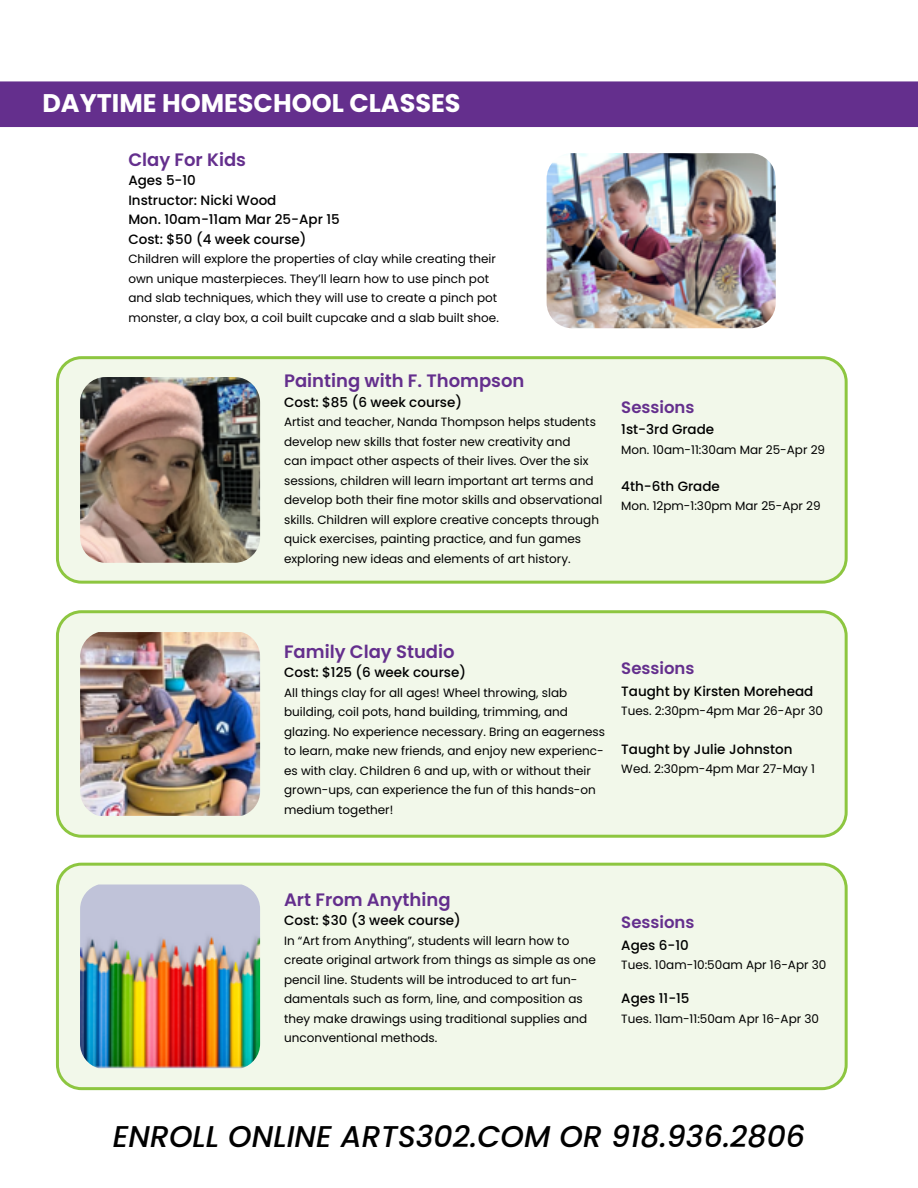
<style>
.page{position:relative;width:918px;height:1188px;background:#fff}
.page>*{position:absolute;margin:0;border:0;box-sizing:border-box;transform-origin:0 0}
.t1{font:italic 500 30px "Poppins";color:#000}
.t2{font:700 25.5px "Poppins";color:#fff}
.t3{font:600 18px "Poppins";color:#642f8d}
.t4{font:600 16.5px "Poppins";color:#642f8d}
.t5{font:500 13.5px/19.5px "Poppins";color:#000}
.t6{font:12px/19.5px "Poppins";color:#000}
</style>
<div class="page">
<div style="left:57px;top:358px;width:789px;height:224px;background:#f2f8ea;border-radius:24px"></div>
<div style="left:56px;top:356px;width:792px;height:228px;border:3px solid #8dc640;border-radius:24px"></div>
<div style="left:0;top:81px;width:918px;height:46px;background:#642f8d"></div>
<img style="left:80px;top:377px;width:180px;height:186px">
<div style="left:57px;top:864px;width:789px;height:225px;background:#f2f8ea;border-radius:24px"></div>
<div style="left:56px;top:863px;width:792px;height:227px;border:3px solid #8dc640;border-radius:24px"></div>
<img style="left:80px;top:885px;width:180px;height:183px">
<div style="left:57px;top:612px;width:789px;height:224px;background:#f2f8ea;border-radius:24px"></div>
<div style="left:56px;top:610px;width:792px;height:228px;border:3px solid #8dc640;border-radius:24px"></div>
<img style="left:80px;top:632px;width:180px;height:184px">
<img style="left:547px;top:153px;width:229px;height:175px">
<h2 class="t2" style="left:42px;top:89px;width:420px">DAYTIME HOMESCHOOL CLASSES</h2>
<h3 class="t3" style="left:128px;top:149px;width:119px">Clay For Kids</h3>
<p class="t5" style="left:128px;top:171px;width:213px">Ages 5-10<br>Instructor: Nicki Wood<br>Mon. 10am-11am Mar 25-Apr 15<br>Cost: $50 (4 week course)</p>
<p class="t6" style="left:128px;top:249px;width:372px">Children will explore the properties of clay while creating their own unique masterpieces. They’ll learn how to use pinch pot and slab techniques, which they will use to create a pinch pot monster, a clay box, a coil built cupcake and a slab built shoe.</p>
<h3 class="t3" style="left:284px;top:370px;width:242px">Painting with F. Thompson</h3>
<p class="t5" style="left:284px;top:392px;width:180px">Cost: $85 (6 week course)</p>
<p class="t6" style="left:284px;top:412px;width:320px">Artist and teacher, Nanda Thompson helps students develop new skills that foster new creativity and<br>can impact other aspects of their lives. Over the six sessions, children will learn important art terms and develop both their fine motor skills and observational skills. Children will explore creative concepts through quick exercises, painting practice, and fun games exploring new ideas and elements of art history.</p>
<p class="t5" style="left:621px;top:420px;width:94px">1st-3rd Grade</p>
<h3 class="t4" style="left:621px;top:397px;width:75px">Sessions</h3>
<p class="t6" style="left:621px;top:440px;width:205px">Mon. 10am-11:30am Mar 25-Apr 29</p>
<p class="t5" style="left:621px;top:476px;width:100px">4th-6th Grade</p>
<p class="t6" style="left:621px;top:496px;width:201px">Mon. 12pm-1:30pm Mar 25-Apr 29</p>
<h3 class="t3" style="left:284px;top:641px;width:172px">Family Clay Studio</h3>
<p class="t5" style="left:284px;top:663px;width:183px">Cost: $125 (6 week course)</p>
<p class="t6" style="left:284px;top:683px;width:323px">All things clay for all ages! Wheel throwing, slab building, coil pots, hand building, trimming, and glazing. No experience necessary. Bring an eagerness to learn, make new friends, and enjoy new experienc&shy;es with clay. Children 6 and up, with or without their grown-ups, can experience the fun of this hands-on medium together!</p>
<p class="t5" style="left:621px;top:681px;width:194px">Taught by Kirsten Morehead</p>
<h3 class="t4" style="left:621px;top:659px;width:75px">Sessions</h3>
<p class="t6" style="left:621px;top:701px;width:203px">Tues. 2:30pm-4pm Mar 26-Apr 30</p>
<p class="t5" style="left:621px;top:739px;width:173px">Taught by Julie Johnston</p>
<p class="t6" style="left:621px;top:759px;width:195px">Wed. 2:30pm-4pm Mar 27-May 1</p>
<h3 class="t3" style="left:284px;top:889px;width:168px">Art From Anything</h3>
<p class="t5" style="left:284px;top:911px;width:178px">Cost: $30 (3 week course)</p>
<p class="t6" style="left:284px;top:931px;width:313px">In “Art from Anything”, students will learn how to create original artwork from things as simple as one pencil line. Students will be introduced to art fun&shy;damentals such as form, line, and composition as they make drawings using traditional supplies and unconventional methods.</p>
<p class="t5" style="left:621px;top:935px;width:69px">Ages 6-10</p>
<h3 class="t4" style="left:621px;top:913px;width:75px">Sessions</h3>
<p class="t6" style="left:621px;top:955px;width:207px">Tues. 10am-10:50am Apr 16-Apr 30</p>
<p class="t5" style="left:621px;top:989px;width:70px">Ages 11-15</p>
<p class="t6" style="left:621px;top:1009px;width:199px">Tues. 11am-11:50am Apr 16-Apr 30</p>
<h1 class="t1" style="left:113px;top:1119px;width:694px">ENROLL ONLINE ARTS302.COM OR 918.936.2806</h1>
</div>
